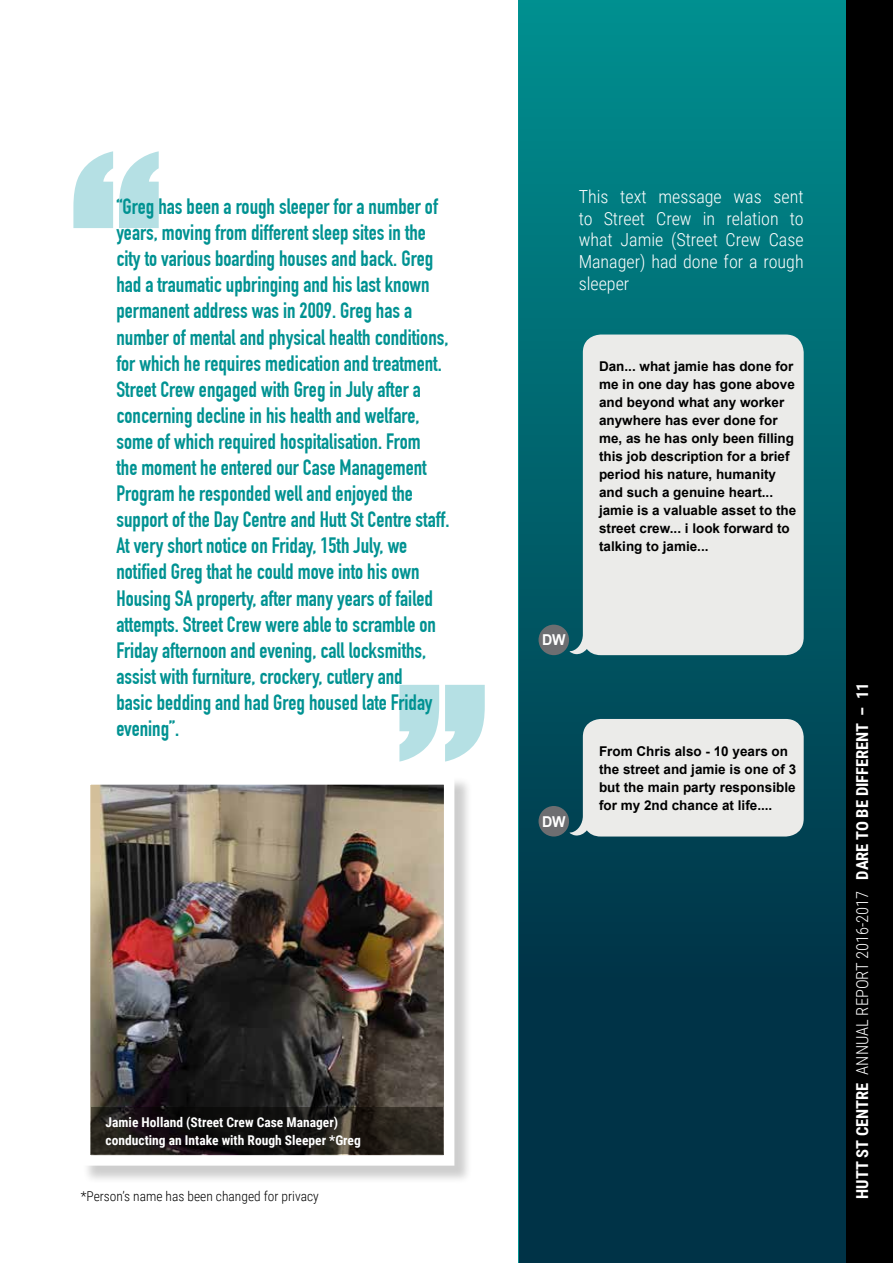
<style>
.page{position:relative;width:893px;height:1263px;background:#fff}
.page>*{position:absolute;margin:0;border:0;box-sizing:border-box;transform-origin:0 0}
.t1{font:700 21.75px/26.1px "DIN Condensed";color:#009292}
.t2{font:300 18px/21.6px "Roboto Condensed";color:#fff;text-align:justify}
.t3{font:700 16.5px "Roboto Condensed";color:#fff}
.t4{font:700 15px "Arial";color:#fff;scale:.95 1}
.t5{font:700 13.5px/18px "Arial";color:#000}
.t6{font:700 13.5px/18px "Roboto Condensed";color:#fff}
.t7{font:300 13.5px "Roboto Condensed";color:#000}
.s1{font-weight:300}
</style>
<div class="page">
<div style="left:519px;top:0;width:374px;height:1263px;background:linear-gradient(to bottom,#008b8c,#00233b)"></div>
<svg style="left:73px;top:151px;width:86px;height:77px"></svg>
<svg style="left:399px;top:685px;width:86px;height:76px"></svg>
<div style="left:82px;top:776px;width:391px;height:408px;background:#000;opacity:.2"></div>
<img style="left:91px;top:785px;width:352px;height:369px">
<div style="left:80px;top:774px;width:374px;height:391px;border:10px solid #fff"></div>
<svg style="left:91px;top:1107px;width:351px;height:47px;background:#1d1a17"></svg>
<div style="left:569px;top:334px;width:235px;height:321px;background:#ebebe9"></div>
<div style="left:538px;top:625px;width:31px;height:30px;background:#6d6e71;border-radius:50%"></div>
<svg style="left:569px;top:719px;width:235px;height:117px;background:#dbe0df"></svg>
<div style="left:538px;top:806px;width:31px;height:30px;background:#6d6e71;border-radius:50%"></div>
<div style="left:846px;top:0;width:47px;height:1263px;background:#000"></div>
<p class="t1" style="left:116px;top:194px;width:334px">“Greg has been a rough sleeper for a number of years, moving from different sleep sites in the city to various boarding houses and back. Greg had a traumatic upbringing and his last known permanent address was in 2009. Greg has a number of mental and physical health conditions, for which he requires medication and treatment.<br>Street Crew engaged with Greg in July after a concerning decline in his health and welfare, some of which required hospitalisation. From<br>the moment he entered our Case Management Program he responded well and enjoyed the support of the Day Centre and Hutt St Centre staff.<br>At very short notice on Friday, 15th July, we notified Greg that he could move into his own Housing SA property, after many years of failed attempts. Street Crew were able to scramble on Friday afternoon and evening, call locksmiths, assist with furniture, crockery, cutlery and<br>basic bedding and had Greg housed late Friday evening”.</p>
<p class="t2" style="left:579px;top:185px;width:227px">This text message was sent to Street Crew in relation to what Jamie (Street Crew Case Manager) had done for a rough sleeper</p>
<p class="t5" style="left:599px;top:357px;width:199px">Dan... what jamie has done for me in one day has gone above and beyond what any worker anywhere has ever done for me, as he has only been filling this job description for a brief period his nature, humanity and such a genuine heart... jamie is a valuable asset to the street crew... i look forward to talking to jamie...</p>
<p class="t4" style="left:542px;top:630px;width:26px">DW</p>
<p class="t6" style="left:106px;top:1113px;width:257px">Jamie Holland (Street Crew Case Manager) conducting an Intake with Rough Sleeper *Greg</p>
<p class="t7" style="left:81px;top:1186px;width:240px">*Person’s name has been changed for privacy</p>
<p class="t4" style="left:542px;top:811px;width:26px">DW</p>
<p class="t5" style="left:599px;top:742px;width:199px">From Chris also - 10 years on the street and jamie is one of 3 but the main party responsible for my 2nd chance at life....</p>
<p class="t3" style="left:851px;top:1199px;width:518px;rotate:-90deg">HUTT ST CENTRE <span class="s1">ANNUAL REPORT 2016-2017</span> DARE TO BE DIFFERENT – 11</p>
</div>
